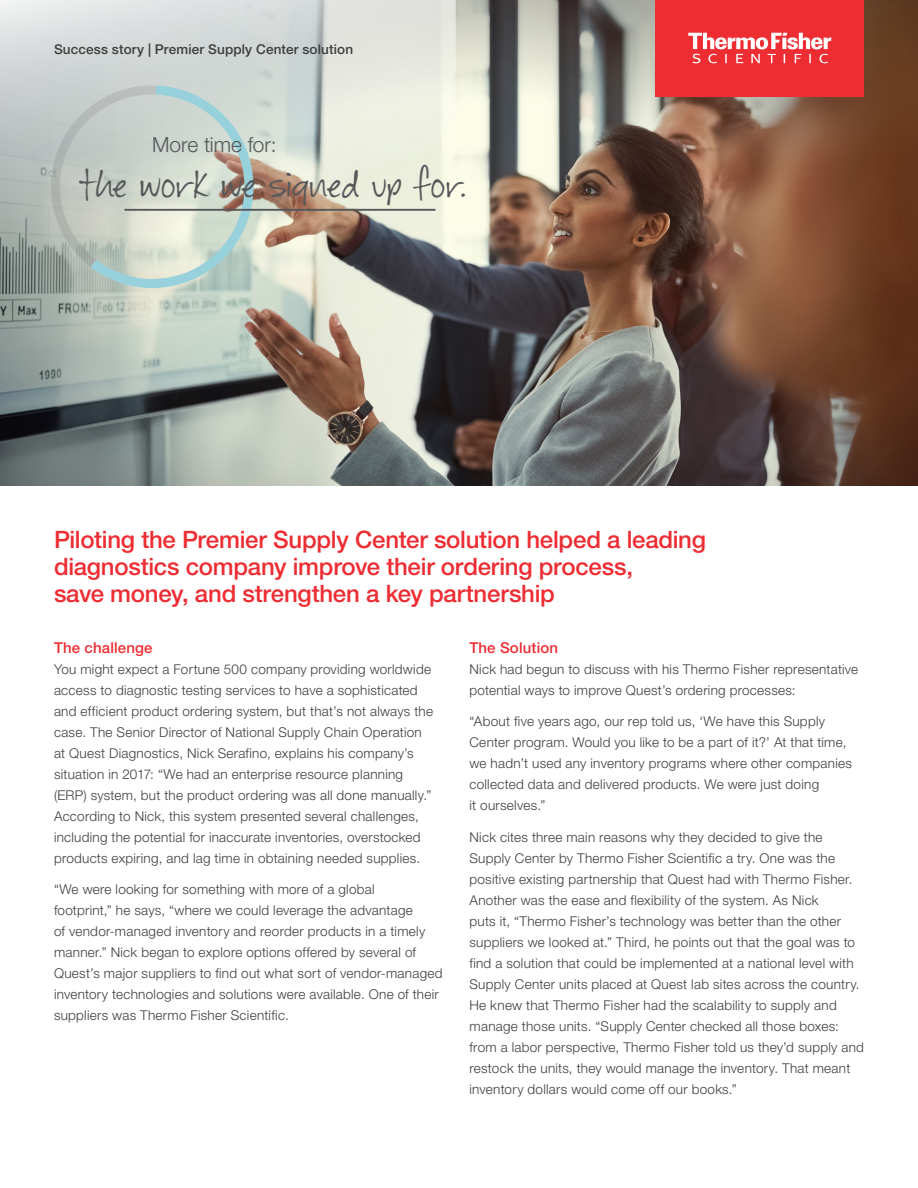
<style>
.page{position:relative;width:918px;height:1188px;background:#fff}
.page>*{position:absolute;margin:0;border:0;box-sizing:border-box;transform-origin:0 0}
.Table_footnote{font:36.15px "GFY Jeanna";color:#57585a}
.t1{font:500 24px/27px "Helvetica Neue LTW1 G";letter-spacing:-.01em;color:#ee2d33}
.Table_footnote-2{font:300 20.85px "Helvetica Neue LTW1 G";letter-spacing:-.005em;color:#57585a}
.Content_Header{font:500 15px "Helvetica Neue LTW1 G";letter-spacing:.01em;color:#ee2d33}
.Body__Copy__No_Basel{font:300 13.5px/21px "Helvetica Neue LTW1 G";letter-spacing:.02em;color:#3e3e3f}
.Technical_Eyebrow{font:500 13.5px "Helvetica Neue LTW1 G";letter-spacing:.015em;color:#3e3e3f}
</style>
<div class="page">
<img style="left:0;top:0;width:918px;height:486px">
<svg style="left:0;top:0;width:456px;height:314px;background:#c9ccc4"></svg>
<svg style="left:51px;top:86px;width:203px;height:202px;background:#c4cfc7"></svg>
<hr style="left:124px;top:209px;width:311px;height:2px;background:#57585a">
<div style="left:656px;top:0;width:208px;height:96px;background:#ee2d33"></div>
<svg style="left:688px;top:33px;width:143px;height:30px"></svg>
<p class="Technical_Eyebrow" style="left:54px;top:41px;width:301px">Success story | Premier Supply Center solution</p>
<p class="Table_footnote-2" style="left:152px;top:132px;width:126px">More time for:</p>
<p class="Table_footnote" style="left:79px;top:164px;width:392px">the work we signed up for.</p>
<h5 class="t1" style="left:54px;top:526px;width:654px">Piloting the Premier Supply Center solution helped a leading diagnostics company improve their ordering process,<br>save money, and strengthen a key partnership</h5>
<p class="Content_Header" style="left:54px;top:638px;width:100px">The challenge</p>
<p class="Body__Copy__No_Basel" style="left:54px;top:658px;width:381px">You might expect a Fortune 500 company providing worldwide access to diagnostic testing services to have a sophisticated and efficient product ordering system, but that’s not always the case. The Senior Director of National Supply Chain Operation at Quest Diagnostics, Nick Serafino, explains his company’s situation in 2017: “We had an enterprise resource planning (ERP) system, but the product ordering was all done manually.” According to Nick, this system presented several challenges, including the potential for inaccurate inventories, overstocked products expiring, and lag time in obtaining needed supplies.</p>
<p class="Body__Copy__No_Basel" style="left:54px;top:879px;width:390px">“We were looking for something with more of a global<br>footprint,” he says, “where we could leverage the advantage<br>of vendor-managed inventory and reorder products in a timely manner.” Nick began to explore options offered by several of Quest’s major suppliers to find out what sort of vendor-managed inventory technologies and solutions were available. One of their suppliers was Thermo Fisher Scientific.</p>
<p class="Content_Header" style="left:470px;top:638px;width:90px">The Solution</p>
<p class="Body__Copy__No_Basel" style="left:470px;top:658px;width:390px">Nick had begun to discuss with his Thermo Fisher representative potential ways to improve Quest’s ordering processes:</p>
<p class="Body__Copy__No_Basel" style="left:470px;top:711px;width:384px">“About five years ago, our rep told us, ‘We have this Supply Center program. Would you like to be a part of it?’ At that time, we hadn’t used any inventory programs where other companies collected data and delivered products. We were just doing<br>it ourselves.”</p>
<p class="Body__Copy__No_Basel" style="left:470px;top:826px;width:396px">Nick cites three main reasons why they decided to give the Supply Center by Thermo Fisher Scientific a try. One was the positive existing partnership that Quest had with Thermo Fisher.<br>Another was the ease and flexibility of the system. As Nick<br>puts it, “Thermo Fisher’s technology was better than the other suppliers we looked at.” Third, he points out that the goal was to find a solution that could be implemented at a national level with Supply Center units placed at Quest lab sites across the country.<br>He knew that Thermo Fisher had the scalability to supply and manage those units. “Supply Center checked all those boxes: from a labor perspective, Thermo Fisher told us they’d supply and restock the units, they would manage the inventory. That meant inventory dollars would come off our books.”</p>
</div>
